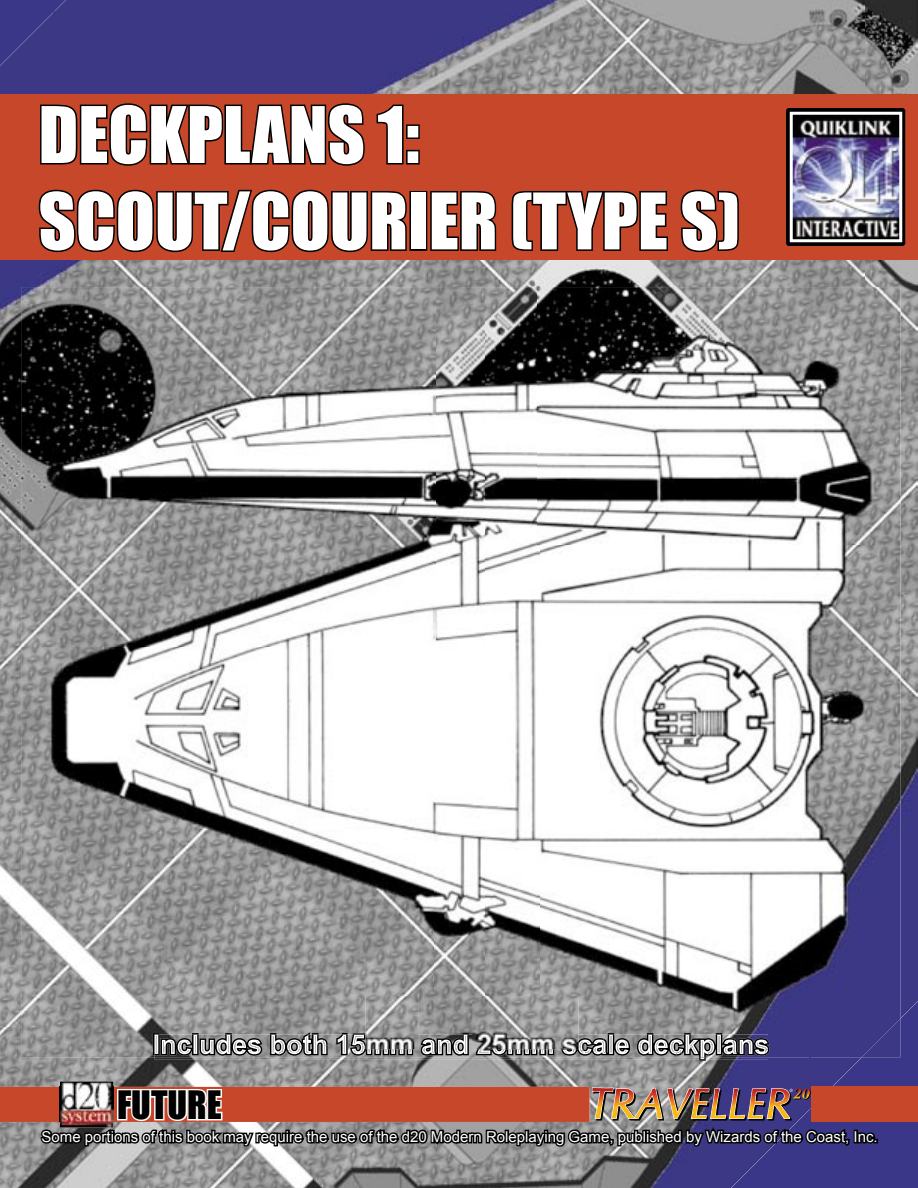
<style>
.page{position:relative;width:918px;height:1188px;background:#fff}
.page>*{position:absolute;margin:0;border:0;box-sizing:border-box;transform-origin:0 0}
.t1{font:72px/86.4px "Impact";color:#fff}
.t2{font:36px "Impact";color:#000}
.t3{font:15px "Arial";color:#fff}
</style>
<div class="page">
<hr style="left:0;top:1187px;width:918px;height:1px;background:#1f1e26">
<hr style="left:917px;top:0;width:1px;height:1188px;background:#1f1e26">
<img style="left:0;top:1027px;width:811px;height:161px">
<img style="left:809px;top:1057px;width:56px;height:30px">
<img style="left:0;top:0;width:53px;height:1027px">
<img style="left:865px;top:0;width:53px;height:1027px">
<img style="left:53px;top:0;width:812px;height:287px">
<div style="left:812px;top:1087px;width:106px;height:35px;background:#c6472a"></div>
<img style="left:60px;top:1081px;width:53px;height:6px">
<div style="left:0;top:94px;width:918px;height:166px;background:#c6472a"></div>
<svg style="left:39px;top:91px;width:328px;height:75px"></svg>
<svg style="left:376px;top:104px;width:44px;height:61px"></svg>
<svg style="left:38px;top:189px;width:369px;height:64px"></svg>
<div style="left:409px;top:191px;width:18px;height:60px;border:3px solid #000"></div>
<svg style="left:430px;top:191px;width:67px;height:60px"></svg>
<svg style="left:511px;top:191px;width:157px;height:60px"></svg>
<svg style="left:680px;top:189px;width:59px;height:64px"></svg>
<img style="left:154px;top:1057px;width:614px;height:2px">
<svg style="left:699px;top:1057px;width:7px;height:4px"></svg>
<img style="left:786px;top:108px;width:119px;height:138px">
<img style="left:21px;top:287px;width:413px;height:770px">
<img style="left:434px;top:287px;width:52px;height:745px">
<img style="left:539px;top:287px;width:361px;height:770px">
<img style="left:486px;top:287px;width:53px;height:709px">
<img style="left:153px;top:1032px;width:617px;height:23px">
<img style="left:689px;top:1034px;width:22px;height:7px">
<img style="left:187px;top:1041px;width:581px;height:16px">
<img style="left:711px;top:1034px;width:57px;height:22px">
<img style="left:215px;top:1034px;width:47px;height:22px">
<svg style="left:0;top:1087px;width:878px;height:70px;background:#8b5f5b"></svg>
<img style="left:366px;top:996px;width:54px;height:53px">
<img style="left:471px;top:996px;width:107px;height:53px">
<h1 class="t1" style="left:39px;top:90px;width:703px">DECKPLANS 1:<br>SCOUT/COURIER (TYPE S)</h1>
<h2 class="t2" style="left:117px;top:1077px;width:106px">FUTURE</h2>
<p class="t3" style="left:42px;top:1127px;width:838px">Some portions of this book may require the use of the d20 Modern Roleplaying Game, published by Wizards of the Coast, Inc.</p>
</div>
